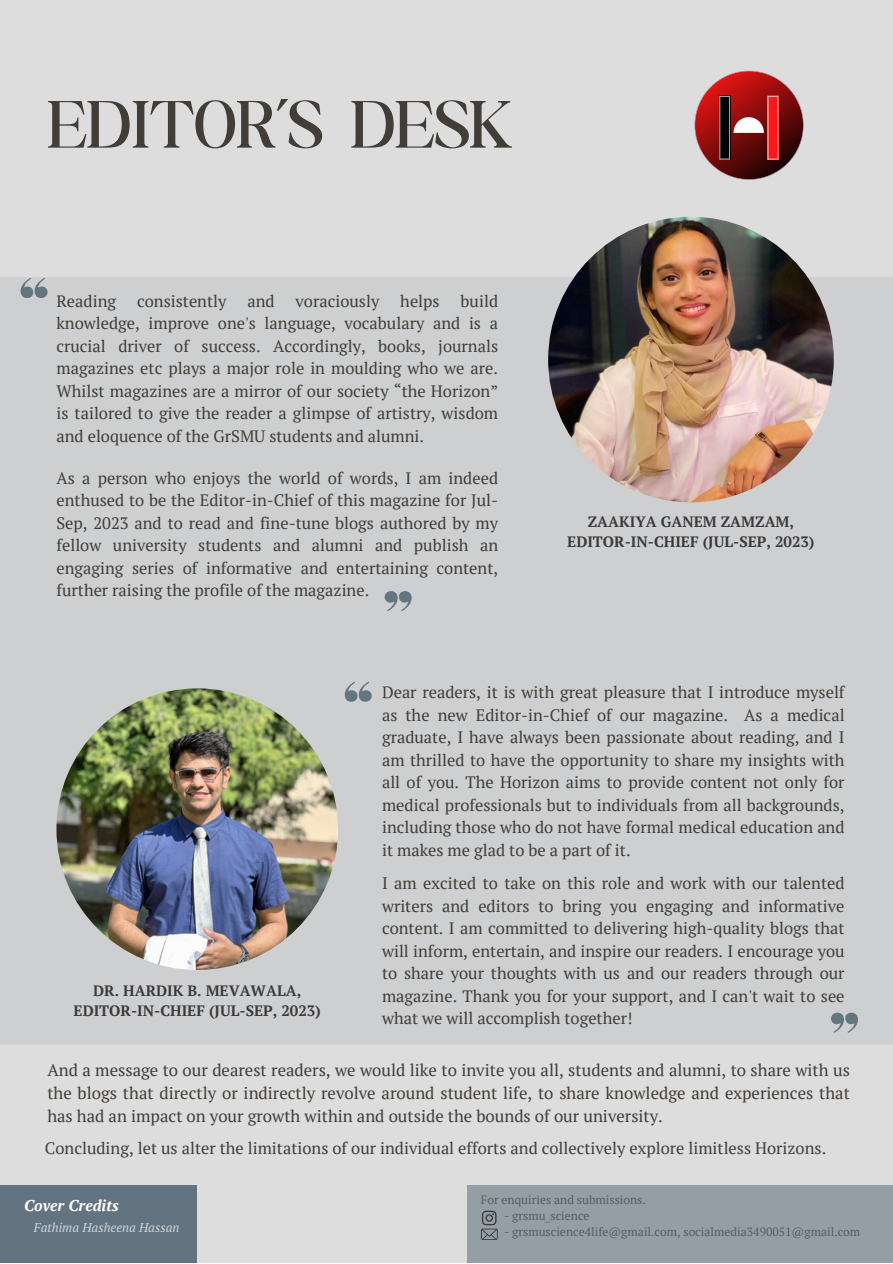
<style>
.page{position:relative;width:893px;height:1264px;background:#fff}
.page>*{position:absolute;margin:0;border:0;box-sizing:border-box;transform-origin:0 0}
.t1{font:300 72px "Boston Angel";color:#423d37}
.t2{font:16.8px/22.8px "PT Serif";color:#423d37;text-align:justify}
.t3{font:16.5px/22.5px "PT Serif";color:#423d37;text-align:justify}
.t4{font:italic 700 15.6px "PT Serif";color:#fff}
.t5{font:700 15px "PT Serif";color:#3b3939}
.t6{font:italic 12.75px "PT Serif";color:#fff}
.t7{font:12px "PT Serif";color:#423d37}
</style>
<div class="page">
<div style="left:0;top:0;width:892px;height:1262px;background:#ddd"></div>
<div style="left:0;top:278px;width:892px;height:766px;background:#cdcfd0"></div>
<svg style="left:694px;top:71px;width:109px;height:109px"></svg>
<img style="left:548px;top:217px;width:285px;height:285px;border-radius:50%">
<svg style="left:21px;top:278px;width:27px;height:20px"></svg>
<svg style="left:384px;top:591px;width:27px;height:20px"></svg>
<div style="left:467px;top:1184px;width:425px;height:78px;background:#939fa5"></div>
<svg style="left:481px;top:1210px;width:16px;height:29px"></svg>
<div style="left:0;top:1184px;width:197px;height:78px;background:#637380"></div>
<img style="left:56px;top:688px;width:282px;height:282px;border-radius:50%">
<svg style="left:345px;top:681px;width:27px;height:20px"></svg>
<svg style="left:831px;top:1012px;width:26px;height:20px"></svg>
<p class="t1" style="left:47px;top:81px;width:465px">EDITOR’S DESK</p>
<p class="t3" style="left:56px;top:289px;width:443px;text-indent:404px">build knowledge, improve one's language, vocabulary and is a crucial driver of success. Accordingly, books, journals magazines etc plays a major role in moulding who we are.<br>Whilst magazines are a mirror of our society “the Horizon” is tailored to give the reader a glimpse of artistry, wisdom and eloquence of the GrSMU students and alumni.</p>
<p class="t3" style="left:56px;top:289px;width:61px">Reading</p>
<p class="t3" style="left:137px;top:289px;width:91px">consistently</p>
<p class="t3" style="left:247px;top:289px;width:29px">and</p>
<p class="t3" style="left:295px;top:289px;width:85px">voraciously</p>
<p class="t3" style="left:400px;top:289px;width:41px">helps</p>
<p class="t3" style="left:56px;top:466px;width:443px">As a person who enjoys the world of words, I am indeed enthused to be the Editor-in-Chief of this magazine for Jul-Sep, 2023 and to read and fine-tune blogs authored by my fellow university students and alumni and publish an engaging series of informative and entertaining content, further raising the profile of the magazine.</p>
<p class="t5" style="left:587px;top:511px;width:208px">ZAAKIYA GANEM ZAMZAM,</p>
<p class="t5" style="left:567px;top:532px;width:249px">EDITOR-IN-CHIEF (JUL-SEP, 2023)</p>
<p class="t5" style="left:93px;top:980px;width:209px">DR. HARDIK B. MEVAWALA,</p>
<p class="t5" style="left:74px;top:1000px;width:249px">EDITOR-IN-CHIEF (JUL-SEP, 2023)</p>
<p class="t3" style="left:382px;top:681px;width:464px">Dear readers, it is with great pleasure that I introduce myself as the new Editor-in-Chief of our magazine. As a medical graduate, I have always been passionate about reading, and I am thrilled to have the opportunity to share my insights with all of you. The Horizon aims to provide content not only for medical professionals but to individuals from all backgrounds, including those who do not have formal medical education and it makes me glad to be a part of it.</p>
<p class="t3" style="left:382px;top:872px;width:464px">I am excited to take on this role and work with our talented writers and editors to bring you engaging and informative content. I am committed to delivering high-quality blogs that will inform, entertain, and inspire our readers. I encourage you to share your thoughts with us and our readers through our magazine. Thank you for your support, and I can't wait to see what we will accomplish together!</p>
<p class="t2" style="left:47px;top:1058px;width:804px">And a message to our dearest readers, we would like to invite you all, students and alumni, to share with us the blogs that directly or indirectly revolve around student life, to share knowledge and experiences that has had an impact on your growth within and outside the bounds of our university.</p>
<p class="t3" style="left:45px;top:1136px;width:782px">Concluding, let us alter the limitations of our individual efforts and collectively explore limitless Horizons.</p>
<p class="t4" style="left:24px;top:1194px;width:96px">Cover Credits</p>
<p class="t6" style="left:34px;top:1218px;width:147px">Fathima Hasheena Hassan</p>
<p class="t7" style="left:481px;top:1191px;width:166px">For enquiries and submissions.</p>
<p class="t7" style="left:504px;top:1207px;width:87px">- grsmu_science</p>
<p class="t7" style="left:504px;top:1223px;width:357px">- grsmuscience4life@gmail.com, socialmedia3490051@gmail.com</p>
</div>
